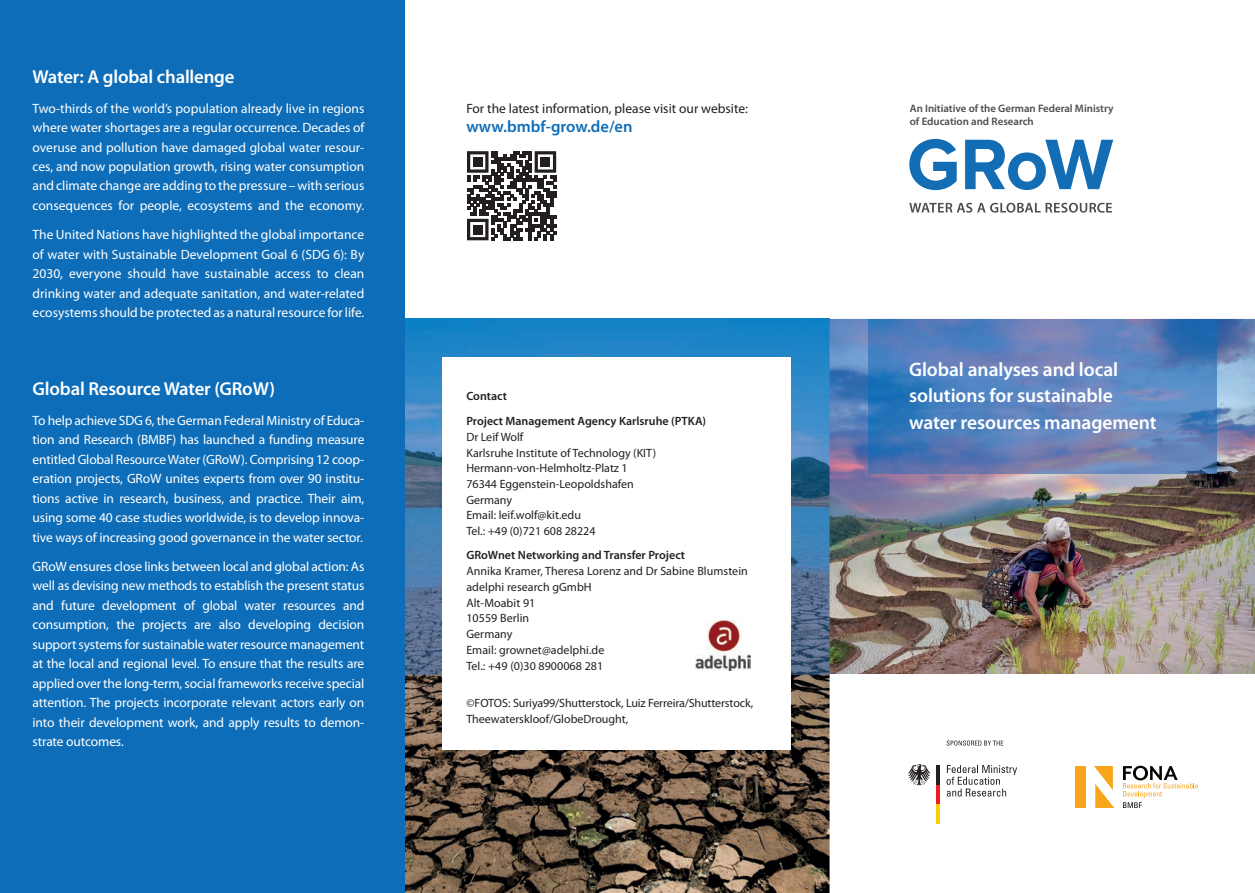
<style>
.page{position:relative;width:1255px;height:893px;background:#fff}
.page>*{position:absolute;margin:0;border:0;box-sizing:border-box;transform-origin:0 0}
.t1{font:600 19.5px/26.2px "Myriad Pro";letter-spacing:-.005em;color:#fff}
.t2{font:600 18.75px "Myriad Pro";letter-spacing:-.01em;color:#fff}
.t3{font:600 16.5px "Myriad Pro";color:#0e6db8}
.t4{font:13.5px/19.5px "Myriad Pro";letter-spacing:-.01em;color:#fff;text-align:justify}
.t5{font:13.5px "Myriad Pro";color:#231f20}
.t6{font:12px/15.8px "Myriad Pro";color:#231f20}
.t7{font:600 12px/25px "Myriad Pro";color:#231f20}
.t8{font:600 10.8px/13px "Myriad Pro";color:#4b4c4d}
</style>
<div class="page">
<hr style="left:936px;top:785px;width:3px;height:19px;background:#ee1d23">
<hr style="left:936px;top:804px;width:3px;height:20px;background:#f4cf02">
<hr style="left:936px;top:765px;width:3px;height:20px;background:#231f20">
<svg style="left:908px;top:764px;width:22px;height:21px"></svg>
<svg style="left:946px;top:765px;width:71px;height:31px"></svg>
<svg style="left:946px;top:740px;width:57px;height:6px"></svg>
<div style="left:1075px;top:766px;width:10px;height:42px;background:#f9a51b"></div>
<svg style="left:1094px;top:766px;width:20px;height:42px"></svg>
<svg style="left:1122px;top:766px;width:75px;height:42px"></svg>
<img style="left:404px;top:674px;width:425px;height:219px">
<img style="left:404px;top:319px;width:850px;height:355px">
<div style="left:442px;top:357px;width:349px;height:392px;background:#fff"></div>
<img style="left:695px;top:620px;width:55px;height:51px">
<svg style="left:909px;top:139px;width:47px;height:51px"></svg>
<svg style="left:965px;top:140px;width:148px;height:50px"></svg>
<svg style="left:909px;top:203px;width:202px;height:10px"></svg>
<img style="left:868px;top:319px;width:348px;height:154px">
<div style="left:0;top:0;width:404px;height:893px;background:#0e6db8"></div>
<svg style="left:467px;top:151px;width:89px;height:89px"></svg>
<div style="left:473px;top:157px;width:9px;height:10px;background:#231f20"></div>
<div style="left:541px;top:157px;width:9px;height:10px;background:#231f20"></div>
<div style="left:473px;top:225px;width:9px;height:9px;background:#231f20"></div>
<h2 class="t2" style="left:33px;top:67px;width:203px">Water: A global challenge</h2>
<p class="t4" style="left:33px;top:98px;width:333px">Two-thirds of the world’s population already live in regions where water shortages are a regular occurrence. Decades of overuse and pollution have damaged global water resour&shy;ces, and now population growth, rising water consumption and climate change are adding to the pressure – with serious consequences for people, ecosystems and the economy.</p>
<p class="t4" style="left:33px;top:225px;width:333px">The United Nations have highlighted the global importance of water with Sustainable Development Goal 6 (SDG 6): By 2030, everyone should have sustainable access to clean drinking water and adequate sanitation, and water-related ecosystems should be protected as a natural resource for life.</p>
<h2 class="t2" style="left:33px;top:379px;width:244px">Global Resource Water (GRoW)</h2>
<p class="t4" style="left:33px;top:410px;width:333px">To help achieve SDG 6, the German Federal Ministry of Educa&shy;tion and Research (BMBF) has launched a funding measure entitled Global Resource Water (GRoW). Comprising 12 coop&shy;eration projects, GRoW unites experts from over 90 institu&shy;tions active in research, business, and practice. Their aim, using some 40 case studies worldwide, is to develop innova&shy;tive ways of increasing good governance in the water sector.</p>
<p class="t4" style="left:33px;top:557px;width:333px">GRoW ensures close links between local and global action: As well as devising new methods to establish the present status and future development of global water resources and consumption, the projects are also developing decision support systems for sustainable water resource management at the local and regional level. To ensure that the results are applied over the long-term, social frameworks receive special attention. The projects incorporate relevant actors early on into their development work, and apply results to demon&shy;strate outcomes.</p>
<p class="t5" style="left:466px;top:101px;width:283px">For the latest information, please visit our website:</p>
<p class="t3" style="left:466px;top:118px;width:168px">www.bmbf-grow.de/en</p>
<p class="t7" style="left:466px;top:384px;width:241px">Contact<br>Project Management Agency Karlsruhe (PTKA)</p>
<p class="t6" style="left:466px;top:429px;width:191px">Dr Leif Wolf<br>Karlsruhe Institute of Technology (KIT)<br>Hermann-von-Helmholtz-Platz 1<br>76344 Eggenstein-Leopoldshafen<br>Germany<br>Email: leif.wolf@kit.edu<br>Tel.: +49 (0)721 608 28224</p>
<p class="t7" style="left:466px;top:543px;width:220px">GRoWnet Networking and Transfer Project</p>
<p class="t6" style="left:466px;top:564px;width:283px">Annika Kramer, Theresa Lorenz and Dr Sabine Blumstein adelphi research gGmbH<br>Alt-Moabit 91<br>10559 Berlin<br>Germany<br>Email: grownet@adelphi.de<br>Tel.: +49 (0)30 8900068 281</p>
<p class="t6" style="left:466px;top:695px;width:288px">©FOTOS: Suriya99/Shutterstock, Luiz Ferreira/Shutterstock,<br>Theewaterskloof/GlobeDrought,</p>
<p class="t8" style="left:909px;top:102px;width:205px">An Initiative of the German Federal Ministry of Education and Research</p>
<h1 class="t1" style="left:909px;top:357px;width:249px">Global analyses and local solutions for sustainable water resources management</h1>
</div>
